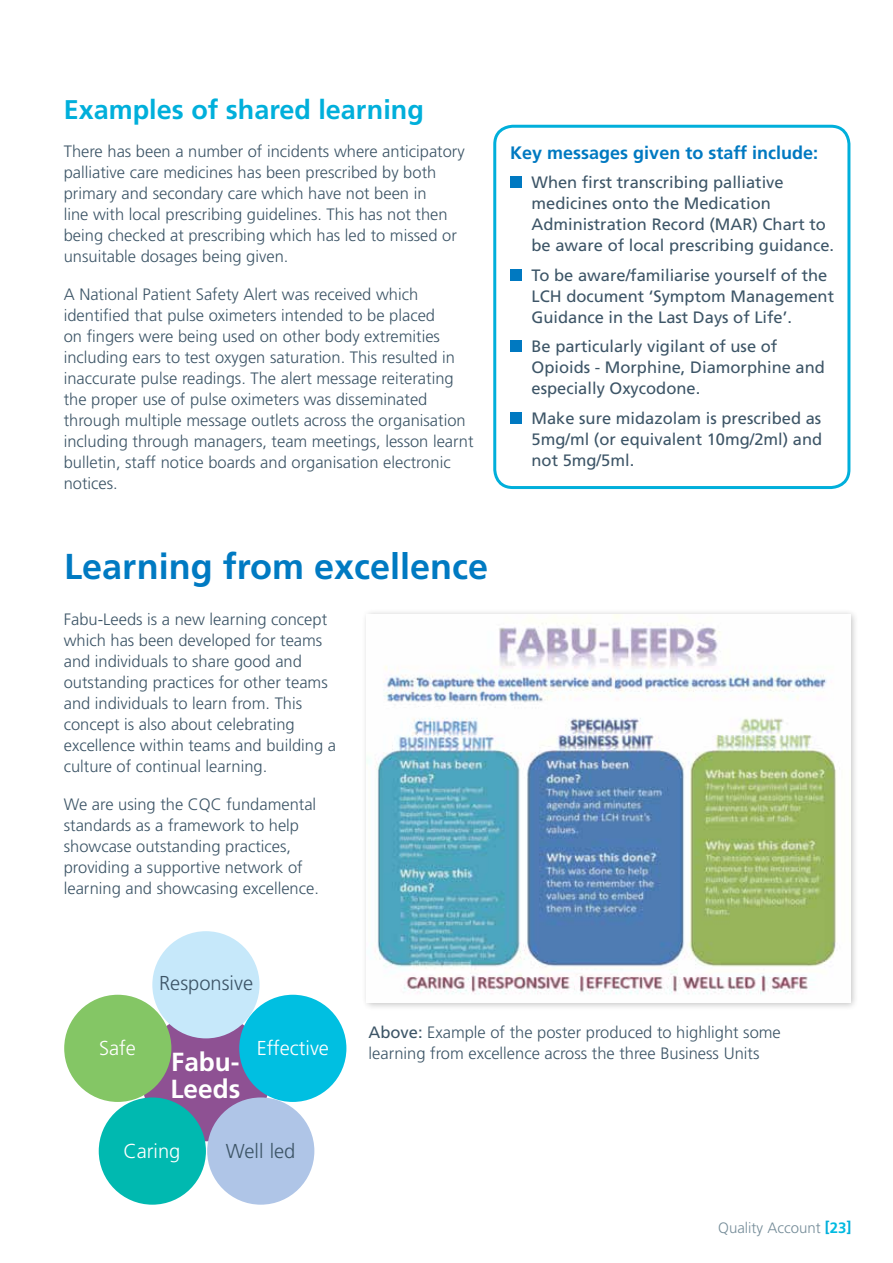
<style>
.page{position:relative;width:893px;height:1263px;background:#fff}
.page>*{position:absolute;margin:0;border:0;box-sizing:border-box;transform-origin:0 0}
.t1{font:700 36px "Frutiger";color:#007ac2}
.t2{font:700 27px "Frutiger";color:#00afdb}
.t3{font:700 26.1px/27.2px "Frutiger";color:#fff}
.t4{font:300 20.1px "Frutiger";color:#fff}
.t5{font:300 20.1px "Frutiger";color:#3d5567}
.t6{font:700 18px "Frutiger";color:#0079c1}
.t7{font:300 16.5px/21px "Frutiger";color:#3d5567}
.t8{font:16.5px/21px "Frutiger";color:#3d5567}
.t9{font:300 15px "Frutiger";color:#768d99}
.s1{font-weight:400}
.s2{font-weight:700;color:#00afdb}
.s3{font-weight:700;color:#00bbe1}
</style>
<div class="page">
<div style="left:510px;top:177px;width:11px;height:11px;background:#0079c1"></div>
<div style="left:510px;top:269px;width:11px;height:11px;background:#0079c1"></div>
<div style="left:510px;top:341px;width:11px;height:11px;background:#0079c1"></div>
<div style="left:510px;top:412px;width:11px;height:11px;background:#0079c1"></div>
<div style="left:493px;top:125px;width:357px;height:364px;border:3px solid #00afdb;border-radius:18px"></div>
<div style="left:361px;top:609px;width:498px;height:402px;background:#000;opacity:.25"></div>
<img style="left:367px;top:614px;width:483px;height:389px">
<div style="left:141px;top:1013px;width:129px;height:128px;background:#8e5193;border-radius:50%"></div>
<div style="left:152px;top:931px;width:108px;height:107px;background:#c6e8fa;border-radius:50%"></div>
<div style="left:64px;top:995px;width:107px;height:107px;background:#84c665;border-radius:50%"></div>
<div style="left:99px;top:1097px;width:107px;height:108px;background:#00b9b0;border-radius:50%"></div>
<div style="left:207px;top:1097px;width:107px;height:108px;background:#afc5e7;border-radius:50%"></div>
<div style="left:239px;top:995px;width:107px;height:107px;background:#00bfe1;border-radius:50%"></div>
<h2 class="t2" style="left:64px;top:94px;width:362px">Examples of shared learning</h2>
<p class="t7" style="left:64px;top:141px;width:402px">There has been a number of incidents where anticipatory palliative care medicines has been prescribed by both primary and secondary care which have not been in<br>line with local prescribing guidelines. This has not then being checked at prescribing which has led to missed or unsuitable dosages being given.</p>
<p class="t7" style="left:64px;top:284px;width:411px">A National Patient Safety Alert was received which identified that pulse oximeters intended to be placed<br>on fingers were being used on other body extremities including ears to test oxygen saturation. This resulted in inaccurate pulse readings. The alert message reiterating the proper use of pulse oximeters was disseminated through multiple message outlets across the organisation including through managers, team meetings, lesson learnt bulletin, staff notice boards and organisation electronic notices.</p>
<p class="t6" style="left:510px;top:142px;width:309px">Key messages given to staff include:</p>
<p class="t8" style="left:532px;top:172px;width:304px">When first transcribing palliative medicines onto the Medication Administration Record (MAR) Chart to be aware of local prescribing guidance.</p>
<p class="t8" style="left:532px;top:264px;width:304px">To be aware/familiarise yourself of the<br>LCH document ‘Symptom Management<br>Guidance in the Last Days of Life’.</p>
<p class="t8" style="left:532px;top:336px;width:295px">Be particularly vigilant of use of<br>Opioids - Morphine, Diamorphine and especially Oxycodone.</p>
<p class="t8" style="left:532px;top:407px;width:292px;text-align:justify">Make sure midazolam is prescribed as 5mg/ml (or equivalent 10mg/2ml) and not 5mg/5ml.</p>
<h1 class="t1" style="left:64px;top:545px;width:426px">Learning from excellence</h1>
<p class="t7" style="left:64px;top:609px;width:274px">Fabu-Leeds is a new learning concept which has been developed for teams and individuals to share good and outstanding practices for other teams and individuals to learn from. This concept is also about celebrating excellence within teams and building a culture of continual learning.</p>
<p class="t7" style="left:64px;top:794px;width:257px">We are using the CQC fundamental standards as a framework to help showcase outstanding practices, providing a supportive network of learning and showcasing excellence.</p>
<p class="t5" style="left:159px;top:972px;width:95px">Responsive</p>
<p class="t4" style="left:99px;top:1036px;width:38px">Safe</p>
<h3 class="t3" style="left:171px;top:1048px;width:71px">Fabu-<br>Leeds</h3>
<p class="t4" style="left:257px;top:1036px;width:74px">Effective</p>
<p class="t4" style="left:123px;top:1140px;width:59px">Caring</p>
<p class="t5" style="left:226px;top:1140px;width:71px">Well led</p>
<p class="t7" style="left:369px;top:1021px;width:414px"><span class="s1">Above:</span> Example of the poster produced to highlight some learning from excellence across the three Business Units</p>
<p class="t9" style="left:718px;top:1219px;width:135px">Quality Account <span class="s2">[</span><span class="s3">23</span><span class="s2">]</span></p>
</div>
